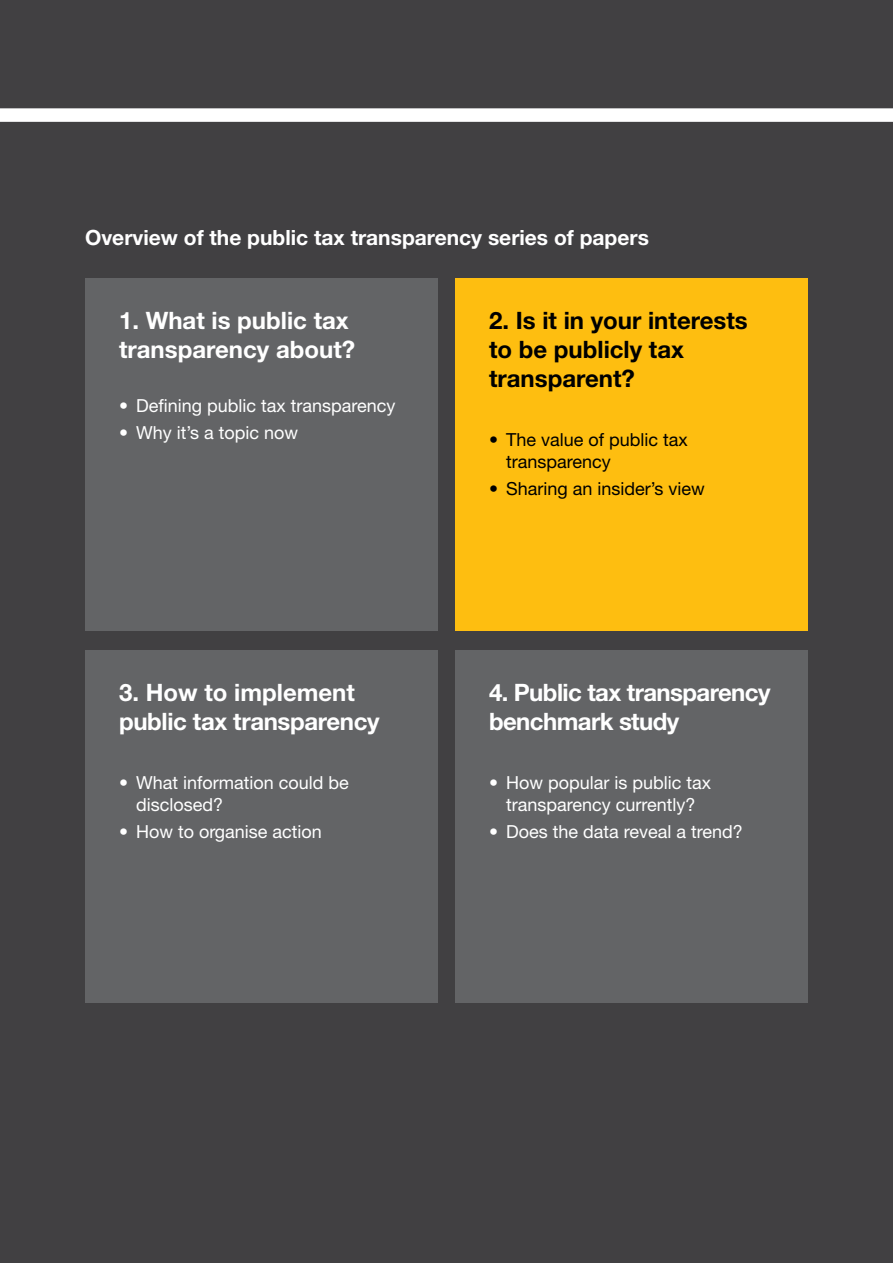
<style>
.page{position:relative;width:893px;height:1263px;background:#414042}
.page>*{position:absolute;margin:0;border:0;box-sizing:border-box;transform-origin:0 0}
.t1{font:700 24px/28.8px "Helvetica Neue LT Std";letter-spacing:-.015em;color:#fff}
.t2{font:700 24px/28.8px "Helvetica Neue LT Std";color:#000}
.t3{font:700 21px "Helvetica Neue LT Std";color:#fff}
.t4{font:18px/21.6px "Helvetica Neue LT Std";color:#fff}
.t5{font:18px/21.6px "Helvetica Neue LT Std";color:#000}
</style>
<div class="page">
<svg style="left:0;top:108px;width:893px;height:14px"></svg>
<div style="left:85px;top:278px;width:353px;height:353px;background:#636466"></div>
<div style="left:85px;top:650px;width:353px;height:353px;background:#636466"></div>
<div style="left:455px;top:278px;width:353px;height:353px;background:#febe10"></div>
<div style="left:455px;top:650px;width:353px;height:353px;background:#636466"></div>
<p class="t3" style="left:85px;top:224px;width:565px">Overview of the public tax transparency series of papers</p>
<h1 class="t1" style="left:119px;top:306px;width:238px">1. What is public tax transparency about?</h1>
<p class="t4" style="left:119px;top:395px;width:278px">• Defining public tax transparency</p>
<p class="t4" style="left:119px;top:422px;width:181px">• Why it’s a topic now</p>
<h1 class="t1" style="left:119px;top:677px;width:262px">3. How to implement public tax transparency</h1>
<p class="t4" style="left:136px;top:772px;width:214px;text-indent:-17px">• What information could be disclosed?</p>
<p class="t4" style="left:119px;top:820px;width:204px">• How to organise action</p>
<h1 class="t2" style="left:489px;top:306px;width:260px">2. Is it in your interests to be publicly tax transparent?</h1>
<p class="t5" style="left:506px;top:429px;width:183px;text-indent:-17px">• The value of public tax transparency</p>
<p class="t5" style="left:489px;top:477px;width:217px">• Sharing an insider’s view</p>
<h1 class="t1" style="left:489px;top:677px;width:283px">4. Public tax transparency benchmark study</h1>
<p class="t4" style="left:489px;top:772px;width:224px;text-align:center">• How popular is public tax transparency currently?</p>
<p class="t4" style="left:489px;top:820px;width:255px">• Does the data reveal a trend?</p>
</div>
